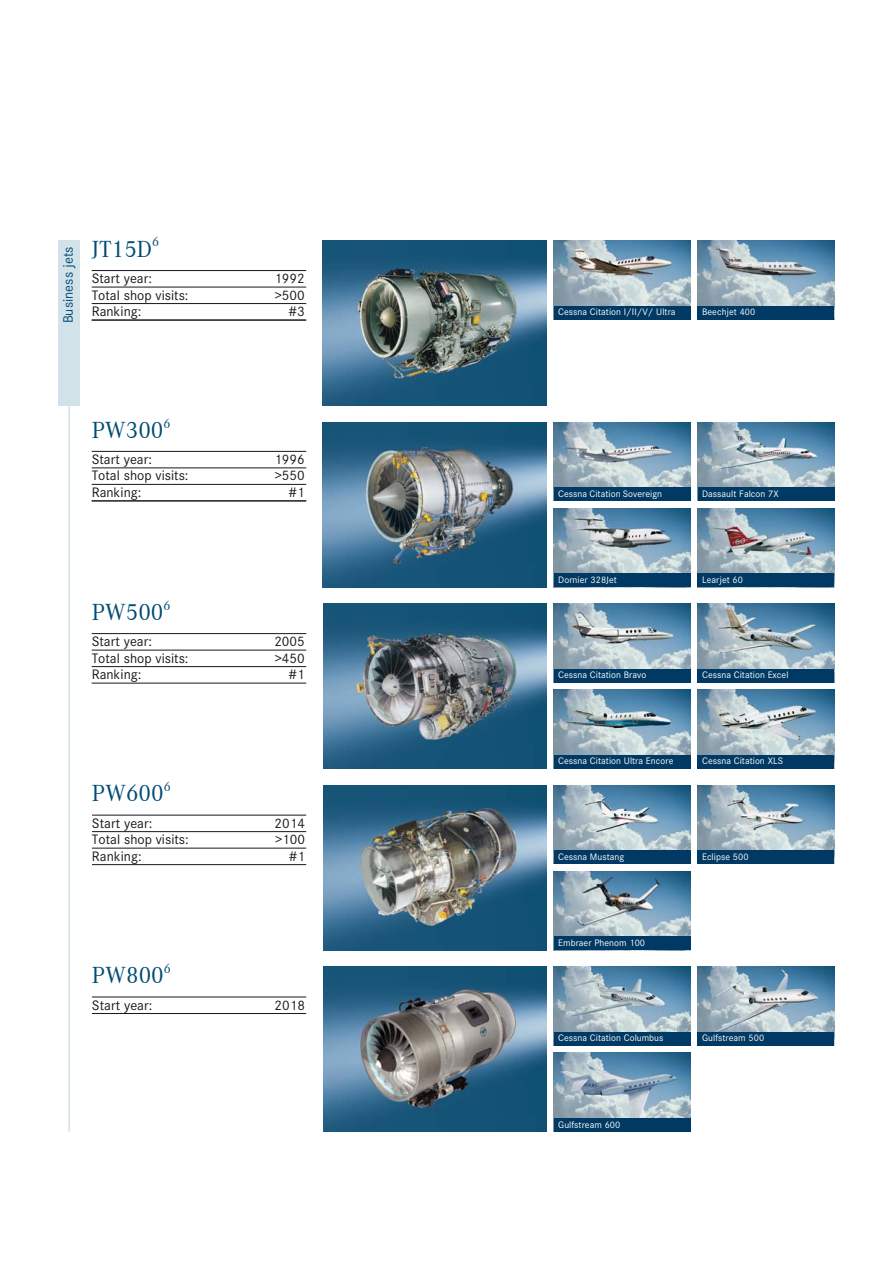
<style>
.page{position:relative;width:893px;height:1263px;background:#fff}
.page>*{position:absolute;margin:0;border:0;box-sizing:border-box;transform-origin:0 0}
.t1{font:24px "Corporate A";color:#014c75}
.t2{font:14.25px "Corporate S";color:#1a171c}
.t3{font:14.25px "Corporate S";letter-spacing:.005em;color:#014c75}
.t4{font:9.75px "Corporate S";letter-spacing:.005em;color:#fff}
</style>
<div class="page">
<div style="left:59px;top:241px;width:21px;height:165px;background:#d2e2e9"></div>
<hr style="left:68px;top:373px;width:2px;height:759px;background:#d2e2e9">
<hr style="left:92px;top:270px;width:214px;height:1px;background:#1a171c">
<hr style="left:92px;top:287px;width:214px;height:1px;background:#1a171c">
<hr style="left:92px;top:303px;width:214px;height:1px;background:#1a171c">
<hr style="left:92px;top:320px;width:214px;height:1px;background:#1a171c">
<img style="left:323px;top:241px;width:223px;height:165px">
<img style="left:554px;top:241px;width:136px;height:65px">
<div style="left:554px;top:306px;width:136px;height:13px;background:#003963"></div>
<img style="left:698px;top:241px;width:136px;height:65px">
<div style="left:698px;top:306px;width:136px;height:13px;background:#003963"></div>
<hr style="left:92px;top:451px;width:214px;height:1px;background:#1a171c">
<hr style="left:92px;top:468px;width:214px;height:1px;background:#1a171c">
<hr style="left:92px;top:484px;width:214px;height:1px;background:#1a171c">
<hr style="left:92px;top:501px;width:214px;height:1px;background:#1a171c">
<img style="left:323px;top:422px;width:223px;height:165px">
<img style="left:554px;top:422px;width:136px;height:65px">
<div style="left:554px;top:487px;width:136px;height:14px;background:#003963"></div>
<img style="left:554px;top:508px;width:136px;height:66px">
<div style="left:554px;top:574px;width:136px;height:13px;background:#003963"></div>
<img style="left:698px;top:508px;width:136px;height:66px">
<div style="left:698px;top:574px;width:136px;height:13px;background:#003963"></div>
<img style="left:698px;top:422px;width:136px;height:65px">
<div style="left:698px;top:487px;width:136px;height:14px;background:#003963"></div>
<hr style="left:92px;top:633px;width:214px;height:1px;background:#1a171c">
<hr style="left:92px;top:650px;width:214px;height:1px;background:#1a171c">
<hr style="left:92px;top:666px;width:214px;height:1px;background:#1a171c">
<hr style="left:92px;top:683px;width:214px;height:1px;background:#1a171c">
<hr style="left:92px;top:815px;width:214px;height:1px;background:#1a171c">
<hr style="left:92px;top:831px;width:214px;height:1px;background:#1a171c">
<hr style="left:92px;top:848px;width:214px;height:1px;background:#1a171c">
<hr style="left:92px;top:864px;width:214px;height:1px;background:#1a171c">
<img style="left:323px;top:604px;width:223px;height:165px">
<img style="left:554px;top:604px;width:136px;height:65px">
<div style="left:554px;top:669px;width:136px;height:13px;background:#003963"></div>
<img style="left:698px;top:604px;width:136px;height:65px">
<div style="left:698px;top:669px;width:136px;height:13px;background:#003963"></div>
<img style="left:554px;top:690px;width:136px;height:79px">
<div style="left:554px;top:755px;width:136px;height:13px;background:#003963"></div>
<img style="left:698px;top:690px;width:136px;height:79px">
<div style="left:698px;top:755px;width:136px;height:13px;background:#003963"></div>
<img style="left:323px;top:785px;width:223px;height:165px">
<img style="left:554px;top:785px;width:136px;height:65px">
<div style="left:554px;top:850px;width:136px;height:14px;background:#003963"></div>
<img style="left:698px;top:785px;width:136px;height:65px">
<div style="left:698px;top:850px;width:136px;height:14px;background:#003963"></div>
<img style="left:554px;top:871px;width:136px;height:66px">
<div style="left:554px;top:937px;width:136px;height:13px;background:#003963"></div>
<hr style="left:92px;top:997px;width:214px;height:1px;background:#1a171c">
<hr style="left:92px;top:1013px;width:214px;height:1px;background:#1a171c">
<img style="left:323px;top:967px;width:223px;height:165px">
<img style="left:554px;top:967px;width:136px;height:65px">
<div style="left:554px;top:1032px;width:136px;height:13px;background:#003963"></div>
<img style="left:698px;top:967px;width:136px;height:65px">
<div style="left:698px;top:1032px;width:136px;height:13px;background:#003963"></div>
<img style="left:554px;top:1053px;width:136px;height:65px">
<div style="left:554px;top:1118px;width:136px;height:14px;background:#003963"></div>
<h2 class="t3" style="left:62px;top:323px;width:78px;rotate:-90deg">Business jets</h2>
<h1 class="t1" style="left:92px;top:233px;width:69px">JT15D<sup>6</sup></h1>
<h2 class="t2" style="left:92px;top:273px;width:62px">Start year:</h2>
<h2 class="t2" style="left:274px;top:273px;width:32px">1992</h2>
<h2 class="t2" style="left:92px;top:289px;width:98px">Total shop visits:</h2>
<h2 class="t2" style="left:275px;top:289px;width:31px">&gt;500</h2>
<h2 class="t2" style="left:92px;top:306px;width:51px">Ranking:</h2>
<h2 class="t2" style="left:289px;top:306px;width:18px">#3</h2>
<p class="t4" style="left:558px;top:308px;width:119px">Cessna Citation I/II/V/ Ultra</p>
<p class="t4" style="left:702px;top:308px;width:55px">Beechjet 400</p>
<h1 class="t1" style="left:92px;top:414px;width:80px">PW300<sup>6</sup></h1>
<h2 class="t2" style="left:92px;top:453px;width:62px">Start year:</h2>
<h2 class="t2" style="left:274px;top:453px;width:32px">1996</h2>
<h2 class="t2" style="left:92px;top:470px;width:98px">Total shop visits:</h2>
<h2 class="t2" style="left:275px;top:470px;width:31px">&gt;550</h2>
<h2 class="t2" style="left:92px;top:486px;width:51px">Ranking:</h2>
<h2 class="t2" style="left:289px;top:486px;width:18px">#1</h2>
<p class="t4" style="left:558px;top:490px;width:105px">Cessna Citation Sovereign</p>
<p class="t4" style="left:702px;top:490px;width:78px">Dassault Falcon 7X</p>
<h1 class="t1" style="left:92px;top:596px;width:80px">PW500<sup>6</sup></h1>
<h2 class="t2" style="left:92px;top:636px;width:62px">Start year:</h2>
<h2 class="t2" style="left:274px;top:636px;width:32px">2005</h2>
<h2 class="t2" style="left:92px;top:652px;width:98px">Total shop visits:</h2>
<h2 class="t2" style="left:275px;top:652px;width:31px">&gt;450</h2>
<h2 class="t2" style="left:92px;top:669px;width:51px">Ranking:</h2>
<h2 class="t2" style="left:289px;top:669px;width:18px">#1</h2>
<h1 class="t1" style="left:92px;top:777px;width:80px">PW600<sup>6</sup></h1>
<h2 class="t2" style="left:92px;top:817px;width:62px">Start year:</h2>
<h2 class="t2" style="left:275px;top:817px;width:32px">2014</h2>
<h2 class="t2" style="left:92px;top:834px;width:98px">Total shop visits:</h2>
<h2 class="t2" style="left:275px;top:834px;width:31px">&gt;100</h2>
<h2 class="t2" style="left:92px;top:850px;width:51px">Ranking:</h2>
<h2 class="t2" style="left:289px;top:850px;width:18px">#1</h2>
<h1 class="t1" style="left:92px;top:959px;width:80px">PW800<sup>6</sup></h1>
<h2 class="t2" style="left:92px;top:999px;width:62px">Start year:</h2>
<h2 class="t2" style="left:275px;top:999px;width:32px">2018</h2>
<p class="t4" style="left:558px;top:576px;width:60px">Dornier 328Jet</p>
<p class="t4" style="left:702px;top:576px;width:42px">Learjet 60</p>
<p class="t4" style="left:558px;top:671px;width:90px">Cessna Citation Bravo</p>
<p class="t4" style="left:702px;top:671px;width:88px">Cessna Citation Excel</p>
<p class="t4" style="left:558px;top:757px;width:117px">Cessna Citation Ultra Encore</p>
<p class="t4" style="left:702px;top:757px;width:82px">Cessna Citation XLS</p>
<p class="t4" style="left:558px;top:853px;width:67px">Cessna Mustang</p>
<p class="t4" style="left:702px;top:853px;width:48px">Eclipse 500</p>
<p class="t4" style="left:558px;top:939px;width:88px">Embraer Phenom 100</p>
<p class="t4" style="left:558px;top:1034px;width:107px">Cessna Citation Columbus</p>
<p class="t4" style="left:702px;top:1034px;width:64px">Gulfstream 500</p>
<p class="t4" style="left:558px;top:1120px;width:64px">Gulfstream 600</p>
</div>
